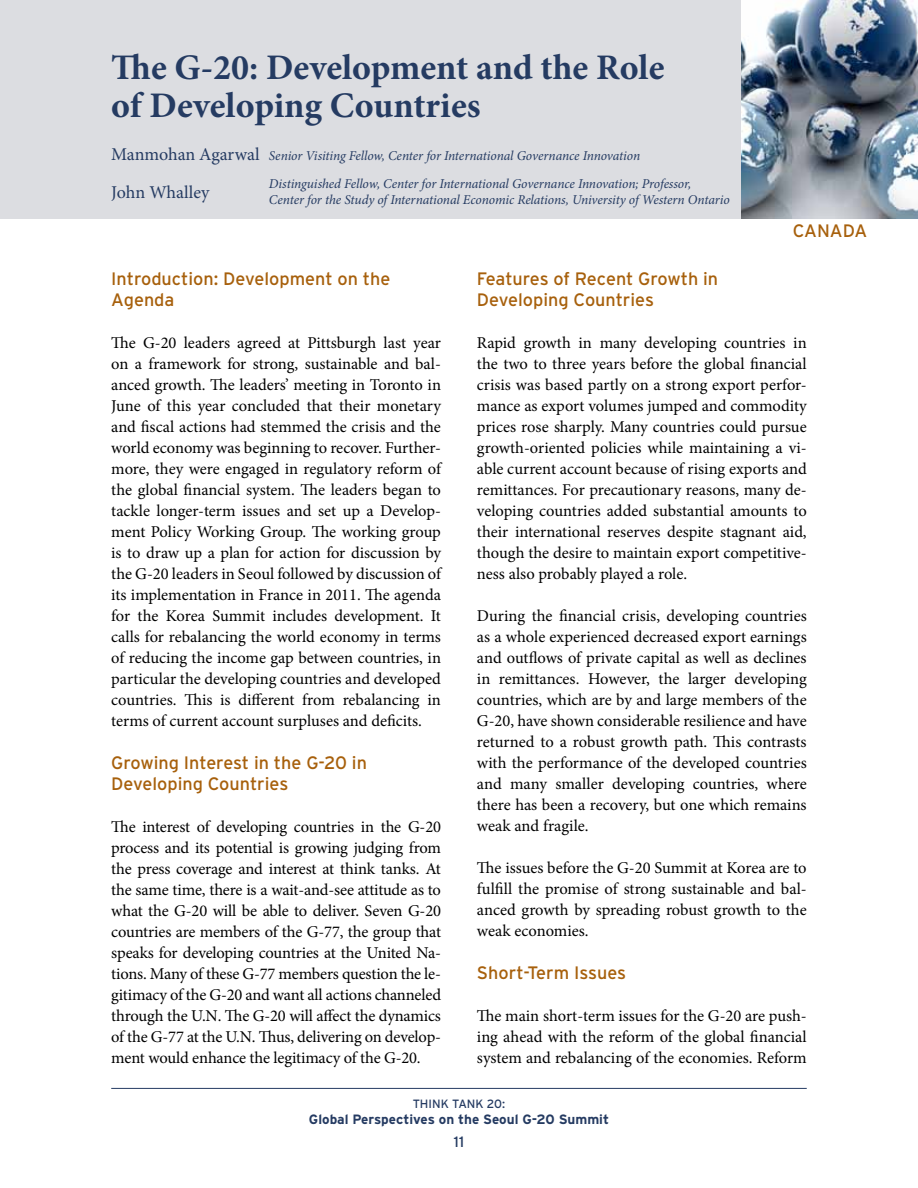
<style>
.page{position:relative;width:918px;height:1188px;background:#fff}
.page>*{position:absolute;margin:0;border:0;box-sizing:border-box;transform-origin:0 0}
.t1{font:700 36px/37.5px "Minion Pro";color:#253b62}
.t2{font:18px/21.6px "Interstate";color:#a7600c}
.t3{font:18px "Minion Pro";color:#253b62}
.t4{font:16.5px/21px "Minion Pro";letter-spacing:-.005em;color:#000;text-align:justify}
.t5{font:15px "Interstate";color:#253b62}
.t6{font:italic 13.5px/16.2px "Minion Pro";letter-spacing:-.01em;color:#253b62}
.t7{font:700 13.5px "Interstate";color:#253b62}
.t8{font:12px "Interstate";color:#253b62}
.s1{font-style:normal;font-size:18px}
</style>
<div class="page">
<hr style="left:111px;top:1088px;width:696px;height:1px;background:#253b62">
<svg style="left:0;top:0;width:918px;height:218px;background:#c9cdd3"></svg>
<h1 class="t1" style="left:111px;top:49px;width:555px">The G-20: Development and the Role of Developing Countries</h1>
<p class="t6" style="left:111px;top:148px;width:531px"><span class="s1">Manmohan Agarwal</span> Senior Visiting Fellow, Center for International Governance Innovation</p>
<p class="t3" style="left:111px;top:180px;width:100px">John Whalley</p>
<p class="t6" style="left:269px;top:175px;width:462px">Distinguished Fellow, Center for International Governance Innovation; Professor,<br>Center for the Study of International Economic Relations, University of Western Ontario</p>
<p class="t2" style="left:793px;top:220px;width:25px">CANADA</p>
<p class="t2" style="left:111px;top:267px;width:281px">I ntroduction: Development on the<br>Agenda</p>
<p class="t4" style="left:111px;top:332px;width:331px">The G-20 leaders agreed at Pittsburgh last year on a framework for strong, sustainable and bal&shy;anced growth. The leaders’ meeting in Toronto in June of this year concluded that their monetary and fiscal actions had stemmed the crisis and the world economy was beginning to recover. Further&shy;more, they were engaged in regulatory reform of the global financial system. The leaders began to tackle longer-term issues and set up a Develop&shy;ment Policy Working Group. The working group is to draw up a plan for action for discussion by the G-20 leaders in Seoul followed by discussion of its implementation in France in 2011. The agenda for the Korea Summit includes development. It calls for rebalancing the world economy in terms of reducing the income gap between countries, in particular the developing countries and developed countries. This is different from rebalancing in terms of current account surpluses and deficits.</p>
<p class="t2" style="left:111px;top:751px;width:257px">Growing I nterest in the G-20 in<br>Developing Countries</p>
<p class="t4" style="left:111px;top:817px;width:331px">The interest of developing countries in the G-20 process and its potential is growing judging from the press coverage and interest at think tanks. At the same time, there is a wait-and-see attitude as to what the G-20 will be able to deliver. Seven G-20 countries are members of the G-77, the group that speaks for developing countries at the United Na&shy;tions. Many of these G-77 members question the le&shy;gitimacy of the G-20 and want all actions channeled through the U.N. The G-20 will affect the dynamics of the G-77 at the U.N. Thus, delivering on develop&shy;ment would enhance the legitimacy of the G-20.</p>
<p class="t2" style="left:477px;top:267px;width:243px">Features of Recent Growth in<br>Developing Countries</p>
<p class="t4" style="left:477px;top:332px;width:331px">Rapid growth in many developing countries in the two to three years before the global financial crisis was based partly on a strong export perfor&shy;mance as export volumes jumped and commodity prices rose sharply. Many countries could pursue growth-oriented policies while maintaining a vi&shy;able current account because of rising exports and remittances. For precautionary reasons, many de&shy;veloping countries added substantial amounts to their international reserves despite stagnant aid, though the desire to maintain export competitive&shy;ness also probably played a role.</p>
<p class="t4" style="left:477px;top:605px;width:331px">During the financial crisis, developing countries as a whole experienced decreased export earnings and outflows of private capital as well as declines in remittances. However, the larger developing countries, which are by and large members of the G-20, have shown considerable resilience and have returned to a robust growth path. This contrasts with the performance of the developed countries and many smaller developing countries, where there has been a recovery, but one which remains weak and fragile.</p>
<p class="t4" style="left:477px;top:858px;width:331px">The issues before the G-20 Summit at Korea are to fulfill the promise of strong sustainable and bal&shy;anced growth by spreading robust growth to the weak economies.</p>
<p class="t2" style="left:477px;top:961px;width:151px">Short-Term Issues</p>
<p class="t4" style="left:477px;top:1005px;width:331px">The main short-term issues for the G-20 are push&shy;ing ahead with the reform of the global financial system and rebalancing of the economies. Reform</p>
<p class="t8" style="left:413px;top:1097px;width:94px">Think Tank 20:</p>
<p class="t7" style="left:309px;top:1112px;width:302px">Global Perspectives on the Seoul G-20 Summit</p>
<p class="t5" style="left:454px;top:1134px;width:12px">11</p>
</div>
